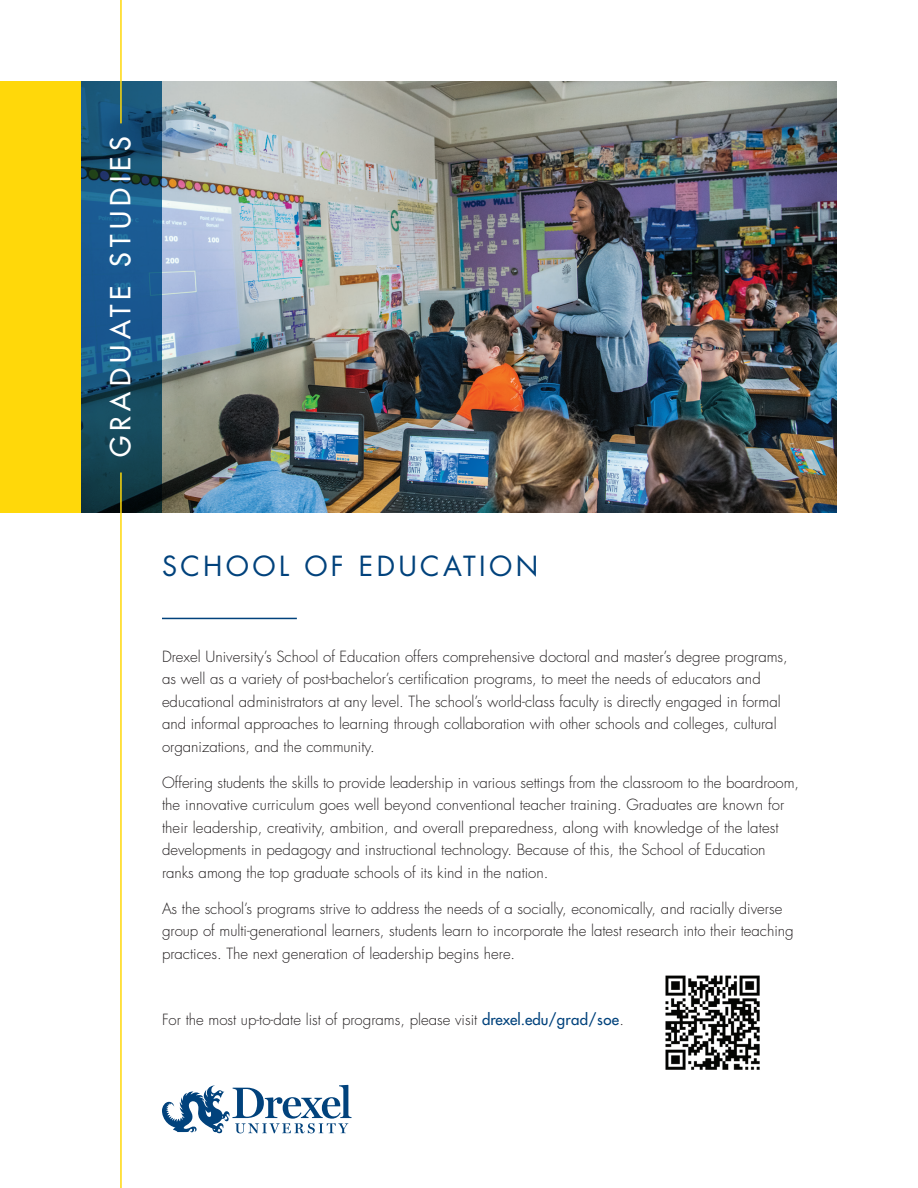
<style>
.page{position:relative;width:918px;height:1188px;background:#fff}
.page>*{position:absolute;margin:0;border:0;box-sizing:border-box;transform-origin:0 0}
.t1{font:27px "Futura Std";letter-spacing:.125em;color:#01427c}
.t2{font:500 27px "Futura Std";letter-spacing:.2em;color:#fff}
.Body_front{font:300 15px/22.5px "Futura Std";color:#231f20}
.s1{font-weight:500;color:#01427c}
</style>
<div class="page">
<div style="left:0;top:81px;width:81px;height:432px;background:#ffd80a"></div>
<img style="left:162px;top:81px;width:675px;height:432px">
<svg style="left:162px;top:1085px;width:190px;height:49px"></svg>
<svg style="left:81px;top:81px;width:81px;height:432px;background:#174f73"></svg>
<hr style="left:120px;top:0;width:2px;height:123px;background:#ffd80a">
<hr style="left:120px;top:472px;width:2px;height:716px;background:#ffd80a">
<hr style="left:162px;top:618px;width:135px;height:1px;background:#01427c">
<img style="left:665px;top:975px;width:95px;height:95px">
<p class="t2" style="left:104px;top:457px;width:322px;rotate:-90deg">GRADUATE STUDIES</p>
<p class="t1" style="left:162px;top:549px;width:378px">SCHOOL OF EDUCATION</p>
<p class="Body_front" style="left:162px;top:645px;width:627px">Drexel University’s School of Education offers comprehensive doctoral and master’s degree programs, as well as a variety of post-bachelor’s certification programs, to meet the needs of educators and educational administrators at any level. The school’s world-class faculty is directly engaged in formal and informal approaches to learning through collaboration with other schools and colleges, cultural organizations, and the community.</p>
<p class="Body_front" style="left:162px;top:771px;width:639px">Offering students the skills to provide leadership in various settings from the classroom to the boardroom, the innovative curriculum goes well beyond conventional teacher training. Graduates are known for their leadership, creativity, ambition, and overall preparedness, along with knowledge of the latest developments in pedagogy and instructional technology. Because of this, the School of Education ranks among the top graduate schools of its kind in the nation.</p>
<p class="Body_front" style="left:162px;top:897px;width:633px">As the school’s programs strive to address the needs of a socially, economically, and racially diverse group of multi-generational learners, students learn to incorporate the latest research into their teaching practices. The next generation of leadership begins here.</p>
<p class="Body_front" style="left:162px;top:1008px;width:464px">For the most up-to-date list of programs, please visit <span class="s1">drexel.edu/grad/soe</span>.</p>
</div>
